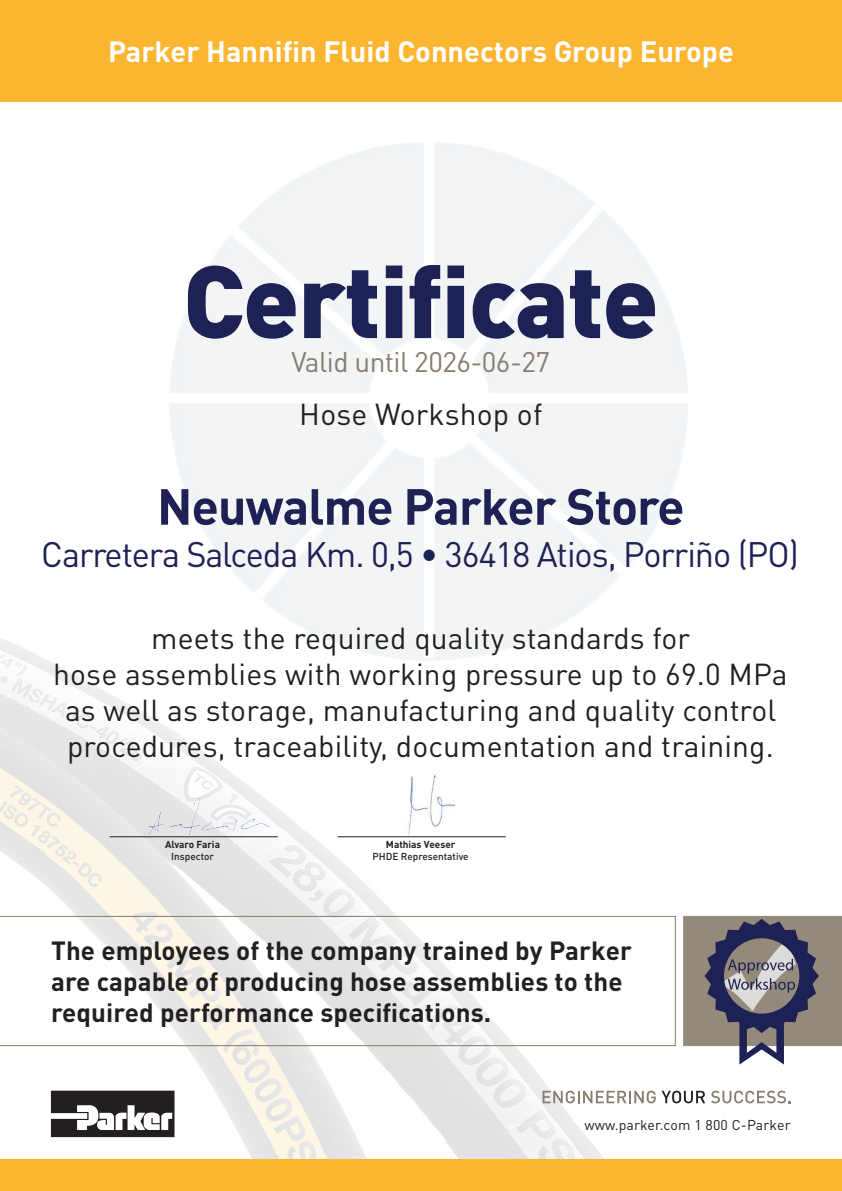
<style>
.page{position:relative;width:842px;height:1191px;background:#fff}
.page>*{position:absolute;margin:0;border:0;box-sizing:border-box;transform-origin:0 0}
.t1{font:900 101px "DINOT";letter-spacing:-.015em;color:#1e2153}
.t2{font:700 50px "DINOT";letter-spacing:-.02em;color:#1e2153}
.t3{font:35px "DINOT";letter-spacing:-.03em;color:#1e2153}
.t4{font:30px/36px "DINOT";letter-spacing:.005em;color:#231f20;text-align:center}
.t5{font:700 28.9px "DINOT";color:#fff}
.t6{font:28px "DINOT";letter-spacing:-.02em;color:#887d6e}
.t7{font:700 26px/31.2px "DINOT";letter-spacing:.005em;color:#231f20}
.t8{font:14.1px "DINOT";letter-spacing:.01em;color:#231f20}
.t9{font:500 10px "DINOT";color:#231f20}
.t10{font:700 10px "DINOT";color:#231f20}
</style>
<div class="page">
<img style="left:0;top:382px;width:606px;height:777px">
<svg style="left:0;top:916px;width:676px;height:130px"></svg>
<div style="left:0;top:1159px;width:842px;height:32px;background:#fcb530"></div>
<div style="left:0;top:0;width:842px;height:102px;background:#fcb530"></div>
<hr style="left:110px;top:836px;width:168px;height:1px;background:#231f20">
<hr style="left:338px;top:836px;width:168px;height:1px;background:#231f20">
<svg style="left:51px;top:1090px;width:123px;height:47px"></svg>
<svg style="left:543px;top:1090px;width:113px;height:13px"></svg>
<svg style="left:662px;top:1090px;width:43px;height:13px"></svg>
<svg style="left:711px;top:1090px;width:80px;height:13px"></svg>
<svg style="left:683px;top:916px;width:159px;height:148px;background:#858085"></svg>
<img style="left:145px;top:787px;width:132px;height:48px">
<img style="left:361px;top:772px;width:114px;height:63px">
<p class="t5" style="left:108px;top:32px;width:627px">Parker Hannifin Fluid Connectors Group Europe</p>
<h1 class="t1" style="left:183px;top:233px;width:477px">Certificate</h1>
<p class="t6" style="left:291px;top:342px;width:260px">Valid until 2026-06-27</p>
<p class="t4" style="left:299px;top:395px;width:245px">Hose Workshop of</p>
<h2 class="t2" style="left:157px;top:473px;width:529px">Neuwalme Parker Store</h2>
<p class="t3" style="left:41px;top:530px;width:759px">Carretera Salceda Km. 0,5 • 36418 Atios, Porriño (PO)</p>
<p class="t4" style="left:53px;top:619px;width:736px">meets the required quality standards for<br>hose assemblies with working pressure up to 69.0 MPa as well as storage, manufacturing and quality control procedures, traceability, documentation and training.</p>
<p class="t10" style="left:165px;top:838px;width:56px">Alvaro Faria</p>
<p class="t9" style="left:171px;top:850px;width:44px">Inspector</p>
<p class="t10" style="left:386px;top:838px;width:71px">Mathias Veeser</p>
<p class="t9" style="left:373px;top:850px;width:98px">PHDE Representative</p>
<p class="t7" style="left:51px;top:933px;width:582px">The employees of the company trained by Parker are capable of producing hose assemblies to the required performance specifications.</p>
<p class="t8" style="left:584px;top:1115px;width:208px">www.parker.com 1 800 C-Parker</p>
</div>
